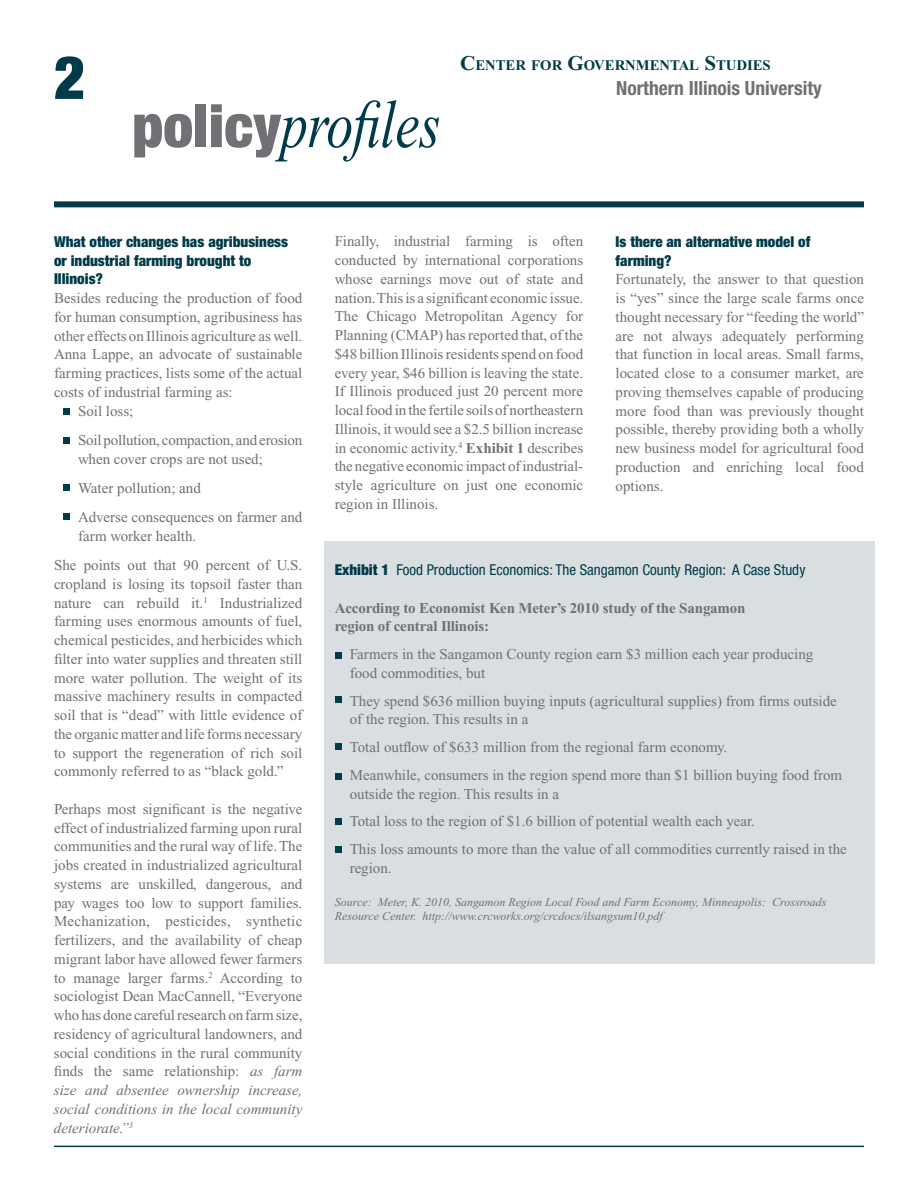
<style>
.page{position:relative;width:918px;height:1188px;background:#fff}
.page>*{position:absolute;margin:0;border:0;box-sizing:border-box;transform-origin:0 0}
.t1{font:italic 67.5px "Times New Roman";color:#013b4a;scale:.8 1}
.t2{font:900 condensed 60px "Helvetica Neue";color:#013b4a}
.t3{font:700 condensed 19.5px "Helvetica Neue";color:#717074}
.t4{font:15px/18.8px "Times New Roman";color:#717074}
.t5{font:900 condensed 15px/18.8px "Helvetica Neue";color:#013b4a}
.t6{font:700 15px/18.8px "Times New Roman";letter-spacing:-.01em;color:#717074}
.t7{font:condensed 15px "Helvetica Neue";color:#013b4a}
.t8{font:700 14.7px "Times New Roman";color:#013b4a}
.t9{font:italic 12px/14.4px "Times New Roman";color:#717074}
.s1{font-family:"Helvetica Neue";font-weight:900;font-style:normal;font-stretch:condensed;font-size:60px;color:#717074}
.s2{font-size:21px}
.s3{font-style:italic}
.s4{font-weight:700}
.s5{font-weight:900}
</style>
<div class="page">
<div style="left:324px;top:541px;width:551px;height:423px;background:#d9dee1"></div>
<hr style="left:54px;top:1146px;width:810px;height:1px;background:#013b4a">
<div style="left:54px;top:201px;width:810px;height:6px;background:#013b4a"></div>
<div style="left:63px;top:408px;width:7px;height:7px;background:#013b4a"></div>
<div style="left:63px;top:437px;width:7px;height:7px;background:#013b4a"></div>
<div style="left:63px;top:484px;width:7px;height:7px;background:#013b4a"></div>
<div style="left:63px;top:513px;width:7px;height:7px;background:#013b4a"></div>
<div style="left:335px;top:652px;width:7px;height:7px;background:#013b4a"></div>
<div style="left:335px;top:696px;width:7px;height:7px;background:#013b4a"></div>
<div style="left:335px;top:743px;width:7px;height:7px;background:#013b4a"></div>
<div style="left:335px;top:773px;width:7px;height:7px;background:#013b4a"></div>
<div style="left:335px;top:818px;width:7px;height:7px;background:#013b4a"></div>
<div style="left:335px;top:846px;width:7px;height:7px;background:#013b4a"></div>
<h2 class="t2" style="left:54px;top:28px;width:33px">2</h2>
<h1 class="t1" style="left:132px;top:89px;width:387px"><span class="s1">policy</span>profiles</h1>
<p class="t8" style="left:460px;top:57px;width:311px"><span class="s2">C</span>ENTER FOR <span class="s2">G</span>OVERNMENTAL <span class="s2">S</span>TUDIES</p>
<h3 class="t3" style="left:616px;top:76px;width:207px">Northern Illinois University</h3>
<p class="t5" style="left:54px;top:232px;width:236px">What other changes has agribusiness or industrial farming brought to<br>Illinois?</p>
<p class="t4" style="left:54px;top:289px;width:250px">Besides reducing the production of food</p>
<p class="t4" style="left:54px;top:308px;width:250px">for human consumption, agribusiness has</p>
<p class="t4" style="left:54px;top:326px;width:250px">other effects on Illinois agriculture as well.</p>
<p class="t4" style="left:54px;top:345px;width:250px">Anna Lappe, an advocate of sustainable</p>
<p class="t4" style="left:54px;top:364px;width:250px">farming practices, lists some of the actual</p>
<p class="t4" style="left:54px;top:383px;width:180px">costs of industrial farming as:</p>
<p class="t4" style="left:78px;top:401px;width:57px">Soil loss;</p>
<p class="t4" style="left:78px;top:431px;width:226px">Soil pollution, compaction, and erosion when cover crops are not used;</p>
<p class="t4" style="left:78px;top:473px;width:226px;line-height:29.2px">Water pollution; and<br>Adverse consequences on farmer and</p>
<p class="t4" style="left:54px;top:521px;width:250px;line-height:29.2px;text-indent:24px">farm worker health.<br>She points out that 90 percent of U.S.</p>
<p class="t4" style="left:54px;top:575px;width:250px;text-align:justify">cropland is losing its topsoil faster than nature can rebuild it.<sup>1</sup> Industrialized farming uses enormous amounts of fuel, chemical pesticides, and herbicides which filter into water supplies and threaten still more water pollution. The weight of its massive machinery results in compacted soil that is “dead” with little evidence of the organic matter and life forms necessary to support the regeneration of rich soil commonly referred to as “black gold.”</p>
<p class="t4" style="left:54px;top:800px;width:250px;text-align:justify">Perhaps most significant is the negative effect of industrialized farming upon rural communities and the rural way of life. The jobs created in industrialized agricultural systems are unskilled, dangerous, and pay wages too low to support families.<br>Mechanization, pesticides, synthetic fertilizers, and the availability of cheap migrant labor have allowed fewer farmers to manage larger farms.<sup>2</sup> According to sociologist Dean MacCannell, “Everyone who has done careful research on farm size, residency of agricultural landowners, and social conditions in the rural community finds the same relationship: <span class="s3">as farm size and absentee ownership increase, social conditions in the local community deteriorate.”</span><sup>3</sup></p>
<p class="t4" style="left:335px;top:232px;width:250px;text-align:justify">Finally, industrial farming is often conducted by international corporations whose earnings move out of state and nation. This is a significant economic issue.<br>The Chicago Metropolitan Agency for Planning (CMAP) has reported that, of the $48 billion Illinois residents spend on food every year, $46 billion is leaving the state.<br>If Illinois produced just 20 percent more local food in the fertile soils of northeastern Illinois, it would see a $2.5 billion increase in economic activity.<sup>4</sup> <span class="s4">Exhibit 1</span> describes the negative economic impact of industrial&shy;style agriculture on just one economic region in Illinois.</p>
<p class="t5" style="left:616px;top:232px;width:196px">Is there an alternative model of farming?</p>
<p class="t4" style="left:616px;top:270px;width:250px;text-align:justify">Fortunately, the answer to that question is “yes” since the large scale farms once thought necessary for “feeding the world” are not always adequately performing that function in local areas. Small farms, located close to a consumer market, are proving themselves capable of producing more food than was previously thought possible, thereby providing both a wholly new business model for agricultural food production and enriching local food options.</p>
<p class="t7" style="left:335px;top:561px;width:472px"><span class="s5">Exhibit 1</span> Food Production Economics: The Sangamon County Region: A Case Study</p>
<p class="t6" style="left:335px;top:598px;width:412px">According to Economist Ken Meter’s 2010 study of the Sangamon region of central Illinois:</p>
<p class="t4" style="left:350px;top:645px;width:465px">Farmers in the Sangamon County region earn $3 million each year producing food commodities, but</p>
<p class="t4" style="left:350px;top:691px;width:489px">They spend $636 million buying inputs (agricultural supplies) from firms outside of the region. This results in a</p>
<p class="t4" style="left:350px;top:733px;width:494px;line-height:27.8px">Total outflow of $633 million from the regional farm economy.<br>Meanwhile, consumers in the region spend more than $1 billion buying food from</p>
<p class="t4" style="left:350px;top:780px;width:499px;line-height:27.8px">outside the region. This results in a<br>Total loss to the region of $1.6 billion of potential wealth each year.<br>This loss amounts to more than the value of all commodities currently raised in the</p>
<p class="t4" style="left:350px;top:859px;width:43px">region.</p>
<p class="t9" style="left:335px;top:895px;width:493px">Source: Meter, K. 2010, Sangamon Region Local Food and Farm Economy, Minneapolis: Crossroads<br>Resource Center. http://www.crcworks.org/crcdocs/ilsangsum10.pdf</p>
</div>
